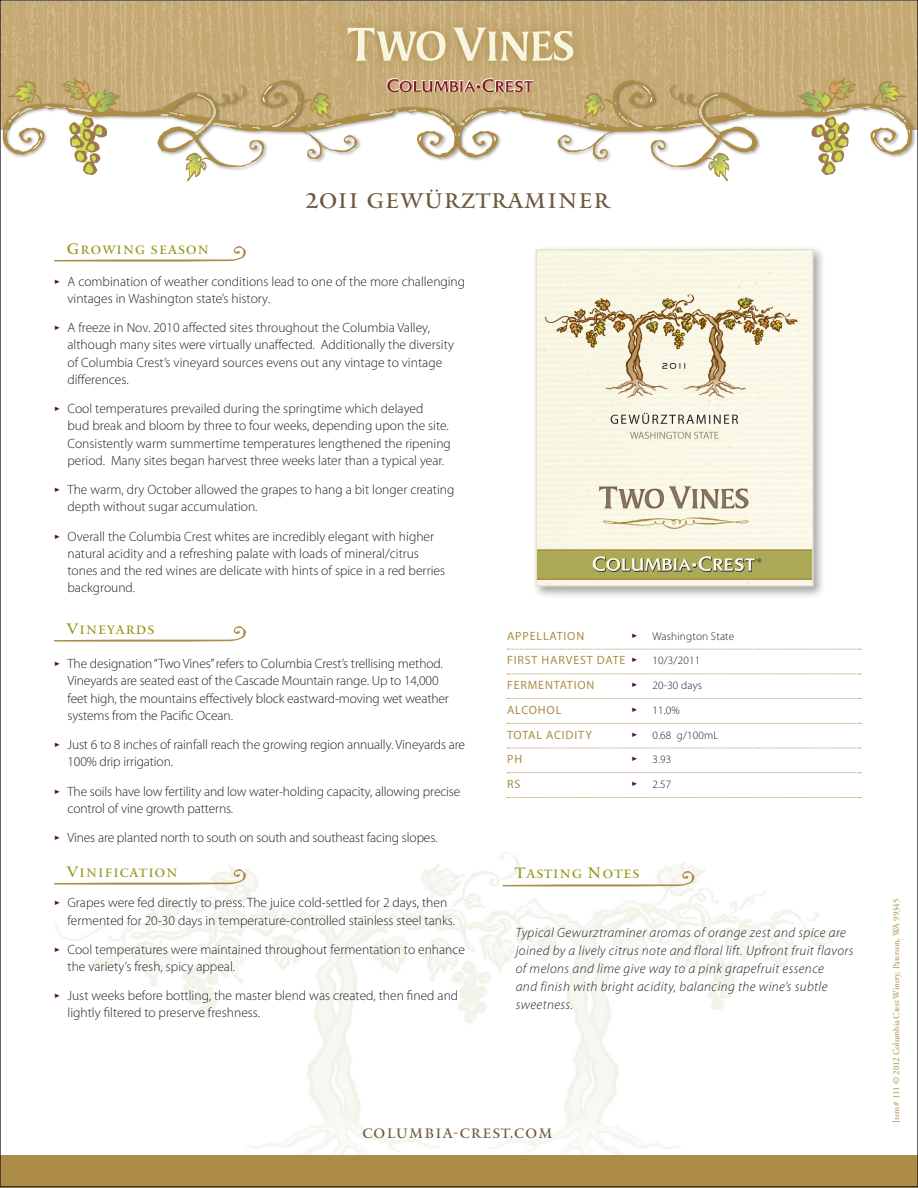
<style>
.page{position:relative;width:918px;height:1188px;background:#fff}
.page>*{position:absolute;margin:0;border:0;box-sizing:border-box;transform-origin:0 0}
.t1{font:21px "Mantinia";letter-spacing:.06em;color:#6d5940}
.TVW_Text{font:300 13.5px/17.2px "Myriad Pro";color:#231f20}
.tasting_note{font:italic 300 13.5px/18px "Myriad Pro";letter-spacing:.03em;color:#231f20}
.TVW_Subhead{font:13.5px "Mantinia";letter-spacing:.1em;color:#6d5940}
.tech_body{font:12px "Myriad Pro";letter-spacing:.07em;color:#ac8c46}
.TVW_Subhead-2{font:12px "Mantinia";letter-spacing:.1em;color:#939715}
.tech_body-2{font:300 11.25px "Myriad Pro";letter-spacing:.015em;color:#231f20}
.t2{font:9px "Adobe Garamond";letter-spacing:-.01em;color:#ac8c46}
.s1{font-size:15px}
.s2{font-family:"Meta Plus Book Caps";font-weight:400;font-size:12px;color:#540f2b}
.s3{font-family:"Meta Plus Book Caps";color:#540f2b}
</style>
<div class="page">
<img style="left:55px;top:797px;width:807px;height:358px">
<div style="left:0;top:1155px;width:918px;height:33px;background:#ac8c46"></div>
<svg style="left:507px;top:649px;width:354px;height:1px"></svg>
<svg style="left:507px;top:673px;width:354px;height:1px"></svg>
<svg style="left:507px;top:698px;width:354px;height:1px"></svg>
<svg style="left:507px;top:723px;width:354px;height:1px"></svg>
<svg style="left:507px;top:748px;width:354px;height:1px"></svg>
<svg style="left:507px;top:772px;width:354px;height:1px"></svg>
<svg style="left:507px;top:797px;width:354px;height:1px"></svg>
<svg style="left:54px;top:246px;width:192px;height:16px"></svg>
<svg style="left:54px;top:626px;width:192px;height:16px"></svg>
<svg style="left:54px;top:868px;width:193px;height:17px"></svg>
<svg style="left:502px;top:870px;width:193px;height:16px"></svg>
<div style="left:532px;top:245px;width:294px;height:354px;background:#231f20;opacity:.4"></div>
<img style="left:539px;top:252px;width:272px;height:332px">
<div style="left:536px;top:249px;width:278px;height:338px;border:2px solid #e5e3d0"></div>
<img style="left:2px;top:2px;width:914px;height:77px">
<svg style="left:2px;top:77px;width:910px;height:104px"></svg>
<svg style="left:338px;top:18px;width:245px;height:53px;background:#c5aa76"></svg>
<svg style="left:348px;top:27px;width:98px;height:34px;background:#d3c195"></svg>
<svg style="left:453px;top:28px;width:120px;height:33px;background:#d3c195"></svg>
<p class="TVW_Subhead-2" style="left:67px;top:242px;width:143px"><span class="s1">G</span>ROWING SEASON</p>
<p class="t1" style="left:306px;top:187px;width:305px">2011 GEWÜRZTRAMINER</p>
<p class="TVW_Text" style="left:68px;top:272px;width:399px;text-indent:-14px"><span class="s2">•</span> A combination of weather conditions lead to one of the more challenging vintages in Washington state’s history.</p>
<p class="TVW_Text" style="left:68px;top:319px;width:388px;text-indent:-14px"><span class="s2">•</span> A freeze in Nov. 2010 affected sites throughout the Columbia Valley, although many sites were virtually unaffected. Additionally the diversity of Columbia Crest’s vineyard sources evens out any vintage to vintage differences.</p>
<p class="TVW_Text" style="left:68px;top:400px;width:385px;text-indent:-14px"><span class="s2">•</span> Cool temperatures prevailed during the springtime which delayed<br>bud break and bloom by three to four weeks, depending upon the site.<br>Consistently warm summertime temperatures lengthened the ripening period. Many sites began harvest three weeks later than a typical year.</p>
<p class="TVW_Text" style="left:68px;top:481px;width:388px;text-indent:-14px"><span class="s2">•</span> The warm, dry October allowed the grapes to hang a bit longer creating depth without sugar accumulation.</p>
<p class="TVW_Text" style="left:68px;top:527px;width:379px;text-indent:-14px"><span class="s2">•</span> Overall the Columbia Crest whites are incredibly elegant with higher natural acidity and a refreshing palate with loads of mineral/citrus tones and the red wines are delicate with hints of spice in a red berries background.</p>
<p class="TVW_Subhead-2" style="left:67px;top:622px;width:89px"><span class="s1">V</span>INEYARDS</p>
<p class="TVW_Text" style="left:68px;top:655px;width:383px;text-indent:-14px"><span class="s2">•</span> The designation “Two Vines” refers to Columbia Crest’s trellising method.<br>Vineyards are seated east of the Cascade Mountain range. Up to 14,000 feet high, the mountains effectively block eastward-moving wet weather systems from the Pacific Ocean.</p>
<p class="TVW_Text" style="left:68px;top:736px;width:399px;text-indent:-14px"><span class="s2">•</span> Just 6 to 8 inches of rainfall reach the growing region annually. Vineyards are<br>100% drip irrigation.</p>
<p class="TVW_Text" style="left:68px;top:782px;width:394px;text-indent:-14px"><span class="s2">•</span> The soils have low fertility and low water-holding capacity, allowing precise control of vine growth patterns.</p>
<p class="TVW_Text" style="left:54px;top:829px;width:385px"><span class="s2">•</span> Vines are planted north to south on south and southeast facing slopes.</p>
<p class="tech_body" style="left:507px;top:628px;width:79px">APPELLATION</p>
<p class="tech_body-2" style="left:632px;top:629px;width:104px"><span class="s2">•</span> Washington State</p>
<p class="tech_body" style="left:507px;top:653px;width:132px">FIRST HARVEST DATE <span class="s3">•</span></p>
<p class="tech_body-2" style="left:652px;top:654px;width:49px">10/3/2011</p>
<p class="tech_body" style="left:507px;top:678px;width:89px">FERMENTATION</p>
<p class="tech_body-2" style="left:632px;top:679px;width:72px"><span class="s2">•</span> 20-30 days</p>
<p class="tech_body" style="left:507px;top:703px;width:56px">ALCOHOL</p>
<p class="tech_body-2" style="left:632px;top:703px;width:50px"><span class="s2">•</span> 11.0%</p>
<p class="tech_body" style="left:507px;top:727px;width:86px">TOTAL ACIDITY</p>
<p class="tech_body-2" style="left:632px;top:728px;width:89px"><span class="s2">•</span> 0.68 g/100mL</p>
<p class="tech_body" style="left:507px;top:752px;width:17px">PH</p>
<p class="tech_body-2" style="left:632px;top:753px;width:41px"><span class="s2">•</span> 3.93</p>
<p class="tech_body" style="left:507px;top:777px;width:15px">RS</p>
<p class="tech_body-2" style="left:632px;top:778px;width:41px"><span class="s2">•</span> 2.57</p>
<p class="TVW_Subhead-2" style="left:67px;top:865px;width:112px"><span class="s1">V</span>INIFICATION</p>
<p class="TVW_Subhead-2" style="left:515px;top:867px;width:126px"><span class="s1">T</span>ASTING <span class="s1">N</span>OTES</p>
<p class="TVW_Text" style="left:68px;top:894px;width:389px;text-indent:-14px"><span class="s2">•</span> Grapes were fed directly to press. The juice cold-settled for 2 days, then fermented for 20-30 days in temperature-controlled stainless steel tanks.</p>
<p class="TVW_Text" style="left:68px;top:940px;width:399px;text-indent:-14px"><span class="s2">•</span> Cool temperatures were maintained throughout fermentation to enhance the variety’s fresh, spicy appeal.</p>
<p class="TVW_Text" style="left:68px;top:987px;width:392px;text-indent:-14px"><span class="s2">•</span> Just weeks before bottling, the master blend was created, then fined and lightly filtered to preserve freshness.</p>
<p class="tasting_note" style="left:516px;top:924px;width:339px">Typical Gewurztraminer aromas of orange zest and spice are joined by a lively citrus note and floral lift. Upfront fruit flavors of melons and lime give way to a pink grapefruit essence<br>and finish with bright acidity, balancing the wine’s subtle sweetness.</p>
<p class="TVW_Subhead" style="left:362px;top:1125px;width:192px">COLUMBIA-CREST.COM</p>
<p class="t2" style="left:891px;top:1123px;width:226px;rotate:-90deg">Item# 111 © 2012 Columbia Crest Winery, Paterson, WA 99345</p>
</div>
